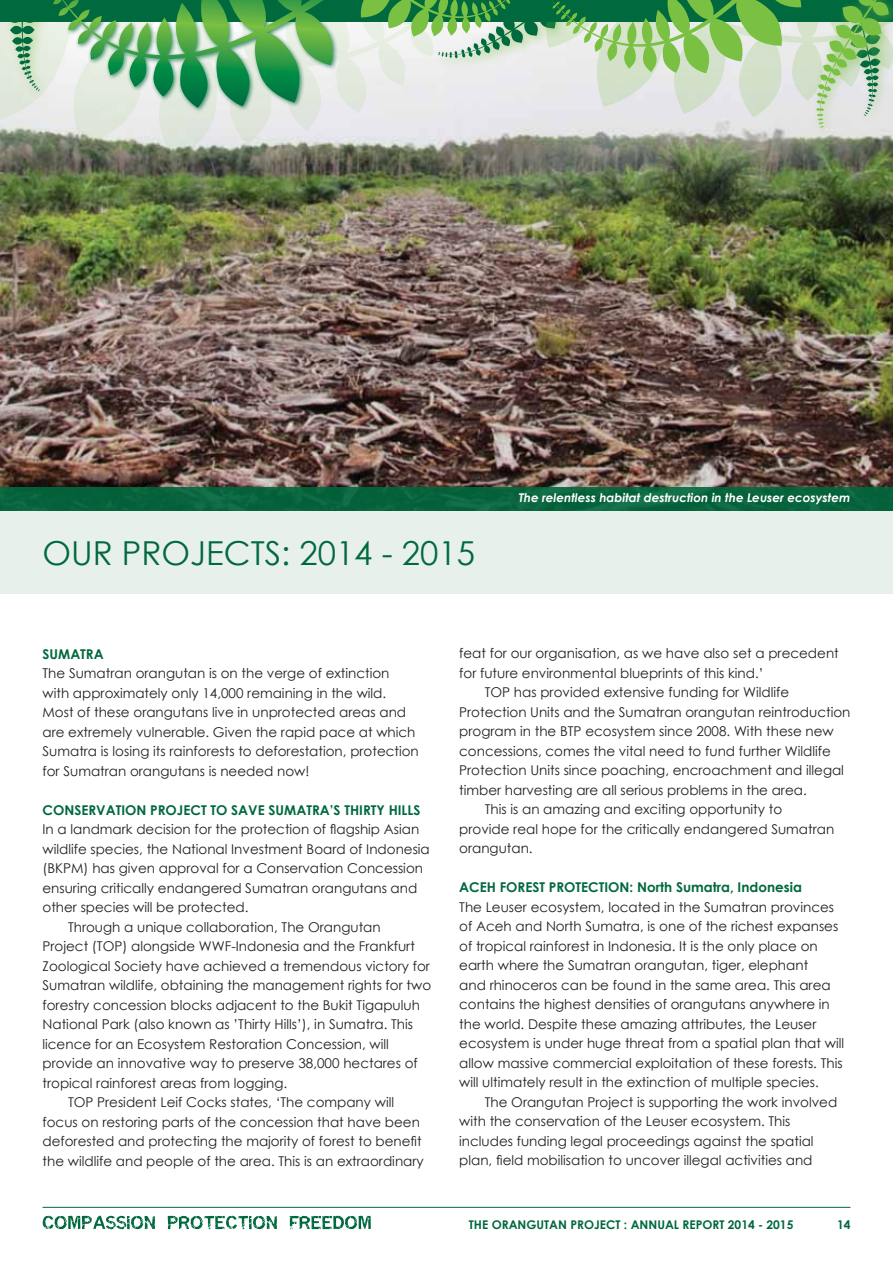
<style>
.page{position:relative;width:893px;height:1263px;background:#fff}
.page>*{position:absolute;margin:0;border:0;box-sizing:border-box;transform-origin:0 0}
.t1{font:33px "Century Gothic";color:#00693e}
.t2{font:13.5px/19.5px "Century Gothic";color:#231f20}
.t3{font:700 13.5px "Century Gothic";color:#00693e}
.t4{font:italic 700 12px "Century Gothic";color:#fff}
.t5{font:700 12px "Century Gothic";color:#00693e}
</style>
<div class="page">
<img style="left:0;top:118px;width:893px;height:369px">
<div style="left:0;top:487px;width:893px;height:24px;background:linear-gradient(to right,#07633c,#0a663f)"></div>
<div style="left:0;top:511px;width:893px;height:83px;background:#e8f0ec"></div>
<svg style="left:43px;top:1216px;width:328px;height:13px"></svg>
<hr style="left:43px;top:1207px;width:807px;height:1px;background:#00693e">
<svg style="left:0;top:21px;width:524px;height:138px;background:#c1c4be"></svg>
<div style="left:2px;top:0;width:50px;height:103px;background:#e0e7db"></div>
<svg style="left:7px;top:21px;width:33px;height:71px"></svg>
<svg style="left:485px;top:21px;width:326px;height:97px;background:#e0e4e0"></svg>
<div style="left:0;top:0;width:893px;height:21px;background:#00693e"></div>
<svg style="left:379px;top:0;width:431px;height:73px"></svg>
<div style="left:40px;top:0;width:339px;height:114px;background:#00693e;opacity:.75"></div>
<svg style="left:58px;top:0;width:252px;height:108px"></svg>
<div style="left:811px;top:0;width:82px;height:142px;background:#7ac143;opacity:.5"></div>
<svg style="left:816px;top:0;width:77px;height:133px;background:#a4c79f"></svg>
<h1 class="t1" style="left:43px;top:530px;width:434px">OUR PROJECTS: 2014 - 2015</h1>
<p class="t4" style="left:519px;top:488px;width:333px">The relentless habitat destruction in the Leuser ecosystem</p>
<p class="t3" style="left:43px;top:643px;width:63px">SUMATRA</p>
<p class="t2" style="left:43px;top:663px;width:378px">The Sumatran orangutan is on the verge of extinction with approximately only 14,000 remaining in the wild.<br>Most of these orangutans live in unprotected areas and are extremely vulnerable. Given the rapid pace at which Sumatra is losing its rainforests to deforestation, protection for Sumatran orangutans is needed now!</p>
<p class="t3" style="left:43px;top:799px;width:380px">CONSERVATION PROJECT TO SAVE SUMATRA’S THIRTY HILLS</p>
<p class="t2" style="left:43px;top:819px;width:378px">In a landmark decision for the protection of flagship Asian</p>
<p class="t2" style="left:43px;top:839px;width:389px">wildlife species, the National Investment Board of Indonesia</p>
<p class="t2" style="left:43px;top:858px;width:382px">(BKPM) has given approval for a Conservation Concession</p>
<p class="t2" style="left:43px;top:878px;width:376px">ensuring critically endangered Sumatran orangutans and</p>
<p class="t2" style="left:43px;top:897px;width:207px">other species will be protected.</p>
<p class="t2" style="left:68px;top:917px;width:314px">Through a unique collaboration, The Orangutan</p>
<p class="t2" style="left:43px;top:936px;width:374px">Project (TOP) alongside WWF-Indonesia and the Frankfurt</p>
<p class="t2" style="left:43px;top:956px;width:389px">Zoological Society have achieved a tremendous victory for</p>
<p class="t2" style="left:43px;top:975px;width:390px">Sumatran wildlife, obtaining the management rights for two</p>
<p class="t2" style="left:43px;top:995px;width:379px">forestry concession blocks adjacent to the Bukit Tigapuluh</p>
<p class="t2" style="left:43px;top:1014px;width:372px">National Park (also known as ’Thirty Hills’), in Sumatra. This</p>
<p class="t2" style="left:43px;top:1034px;width:348px">licence for an Ecosystem Restoration Concession, will</p>
<p class="t2" style="left:43px;top:1053px;width:377px">provide an innovative way to preserve 38,000 hectares of</p>
<p class="t2" style="left:43px;top:1073px;width:246px">tropical rainforest areas from logging.</p>
<p class="t2" style="left:68px;top:1092px;width:328px">TOP President Leif Cocks states, ‘The company will</p>
<p class="t2" style="left:43px;top:1112px;width:379px">focus on restoring parts of the concession that have been</p>
<p class="t2" style="left:43px;top:1131px;width:381px">deforested and protecting the majority of forest to benefit</p>
<p class="t2" style="left:43px;top:1151px;width:383px">the wildlife and people of the area. This is an extraordinary</p>
<p class="t2" style="left:459px;top:644px;width:381px">feat for our organisation, as we have also set a precedent</p>
<p class="t2" style="left:459px;top:663px;width:306px">for future environmental blueprints of this kind.’</p>
<p class="t2" style="left:485px;top:683px;width:306px">TOP has provided extensive funding for Wildlife</p>
<p class="t2" style="left:459px;top:702px;width:393px">Protection Units and the Sumatran orangutan reintroduction</p>
<p class="t2" style="left:459px;top:722px;width:376px">program in the BTP ecosystem since 2008. With these new</p>
<p class="t2" style="left:459px;top:741px;width:373px">concessions, comes the vital need to fund further Wildlife</p>
<p class="t2" style="left:459px;top:761px;width:386px">Protection Units since poaching, encroachment and illegal</p>
<p class="t2" style="left:459px;top:780px;width:349px">timber harvesting are all serious problems in the area.</p>
<p class="t2" style="left:485px;top:800px;width:299px">This is an amazing and exciting opportunity to</p>
<p class="t2" style="left:459px;top:819px;width:376px">provide real hope for the critically endangered Sumatran</p>
<p class="t2" style="left:459px;top:839px;width:75px">orangutan.</p>
<p class="t3" style="left:459px;top:877px;width:344px">ACEH FOREST PROTECTION: North Sumatra, Indonesia</p>
<p class="t2" style="left:459px;top:897px;width:386px">The Leuser ecosystem, located in the Sumatran provinces of Aceh and North Sumatra, is one of the richest expanses of tropical rainforest in Indonesia. It is the only place on earth where the Sumatran orangutan, tiger, elephant<br>and rhinoceros can be found in the same area. This area contains the highest densities of orangutans anywhere in the world. Despite these amazing attributes, the Leuser ecosystem is under huge threat from a spatial plan that will allow massive commercial exploitation of these forests. This will ultimately result in the extinction of multiple species.</p>
<p class="t2" style="left:459px;top:1092px;width:380px;text-indent:26px">The Orangutan Project is supporting the work involved with the conservation of the Leuser ecosystem. This includes funding legal proceedings against the spatial plan, field mobilisation to uncover illegal activities and</p>
<p class="t5" style="left:469px;top:1215px;width:326px">THE ORANGUTAN PROJECT : ANNUAL REPORT 2014 - 2015</p>
<p class="t5" style="left:837px;top:1215px;width:15px">14</p>
</div>
